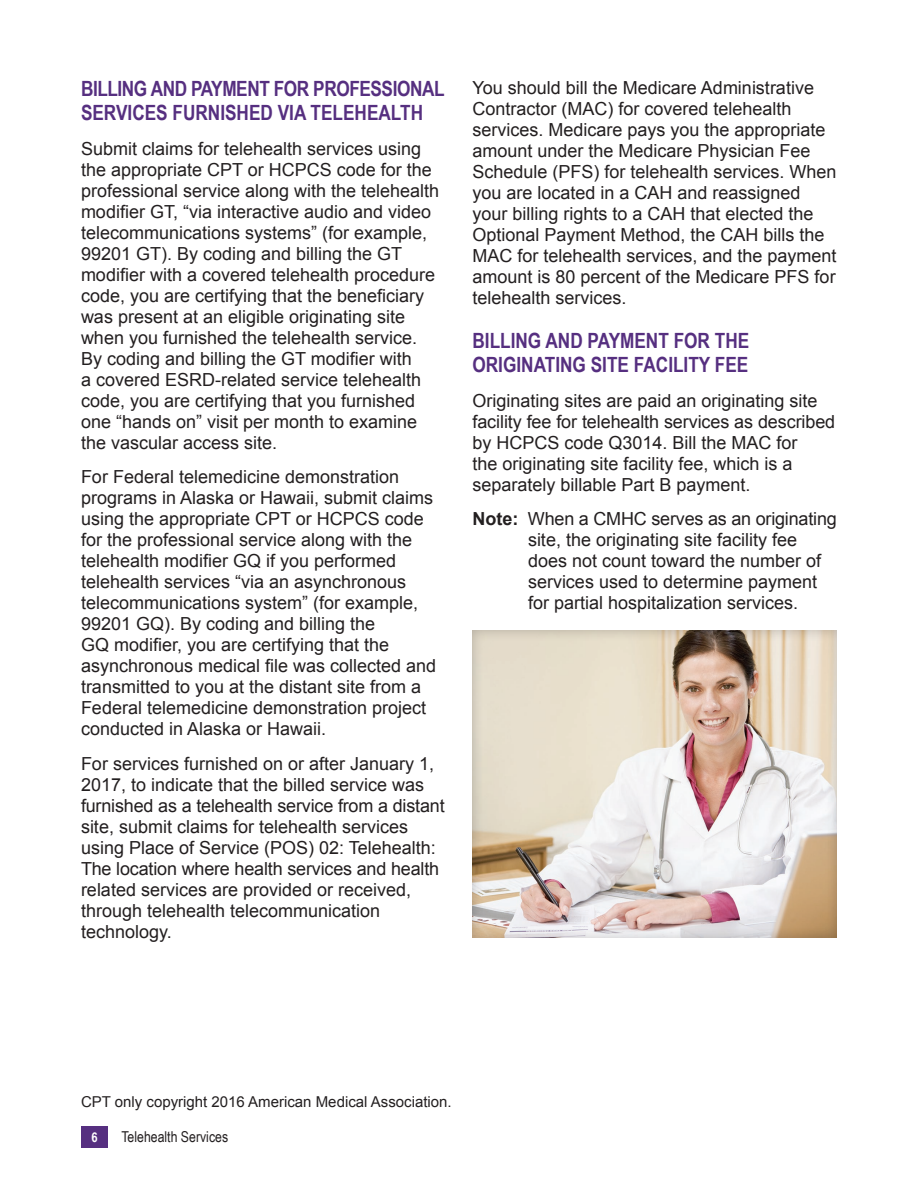
<style>
.page{position:relative;width:918px;height:1188px;background:#fff}
.page>*{position:absolute;margin:0;border:0;box-sizing:border-box;transform-origin:0 0}
.t1{font:700 21px/24px "Arial Narrow";letter-spacing:-.02em;color:#562f80}
.t2{font:700 21px/24px "Arial Narrow";color:#562f80}
.t3{font:18px/21px "Arial";color:#231f20}
.Disclaimer{font:15px "Arial";color:#231f20}
.t4{font:15px "Arial Narrow";color:#231f20}
.t5{font:700 13.5px "Arial Narrow";color:#fff}
.s1{font-weight:700}
</style>
<div class="page">
<div style="left:81px;top:1126px;width:27px;height:22px;background:#562f80"></div>
<div style="left:470px;top:629px;width:369px;height:311px;background:#231f20;opacity:.25"></div>
<h2 class="t1" style="left:81px;top:76px;width:365px">BILLING AND PAYMENT FOR PROFESSIONAL<br>SERVICES FURNISHED VIA TELEHEALTH</h2>
<p class="t3" style="left:81px;top:138px;width:360px">Submit claims for telehealth services using the appropriate CPT or HCPCS code for the professional service along with the telehealth modifier GT, “via interactive audio and video telecommunications systems” (for example, 99201 GT). By coding and billing the GT modifier with a covered telehealth procedure code, you are certifying that the beneficiary was present at an eligible originating site when you furnished the telehealth service.<br>By coding and billing the GT modifier with<br>a covered ESRD-related service telehealth code, you are certifying that you furnished one “hands on” visit per month to examine the vascular access site.</p>
<p class="t3" style="left:81px;top:467px;width:357px">For Federal telemedicine demonstration programs in Alaska or Hawaii, submit claims using the appropriate CPT or HCPCS code for the professional service along with the telehealth modifier GQ if you performed telehealth services “via an asynchronous telecommunications system” (for example, 99201 GQ). By coding and billing the<br>GQ modifier, you are certifying that the asynchronous medical file was collected and transmitted to you at the distant site from a Federal telemedicine demonstration project conducted in Alaska or Hawaii.</p>
<p class="t3" style="left:81px;top:753px;width:365px">For services furnished on or after January 1, 2017, to indicate that the billed service was furnished as a telehealth service from a distant site, submit claims for telehealth services using Place of Service (POS) 02: Telehealth:<br>The location where health services and health related services are provided or received, through telehealth telecommunication technology.</p>
<p class="t3" style="left:472px;top:78px;width:366px">You should bill the Medicare Administrative Contractor (MAC) for covered telehealth services. Medicare pays you the appropriate amount under the Medicare Physician Fee Schedule (PFS) for telehealth services. When you are located in a CAH and reassigned your billing rights to a CAH that elected the Optional Payment Method, the CAH bills the MAC for telehealth services, and the payment amount is 80 percent of the Medicare PFS for telehealth services.</p>
<h2 class="t2" style="left:472px;top:328px;width:278px">BILLING AND PAYMENT FOR THE<br>ORIGINATING SITE FACILITY FEE</h2>
<p class="t3" style="left:472px;top:390px;width:364px">Originating sites are paid an originating site facility fee for telehealth services as described by HCPCS code Q3014. Bill the MAC for<br>the originating site facility fee, which is a separately billable Part B payment.</p>
<p class="t3" style="left:528px;top:509px;width:310px;text-indent:-56px"><span class="s1">Note:</span> When a CMHC serves as an originating site, the originating site facility fee does not count toward the number of services used to determine payment for partial hospitalization services.</p>
<p class="Disclaimer" style="left:81px;top:1092px;width:372px">CPT only copyright 2016 American Medical Association.</p>
<p class="t5" style="left:91px;top:1127px;width:8px">6</p>
<p class="t4" style="left:122px;top:1126px;width:108px">Telehealth Services</p>
</div>
